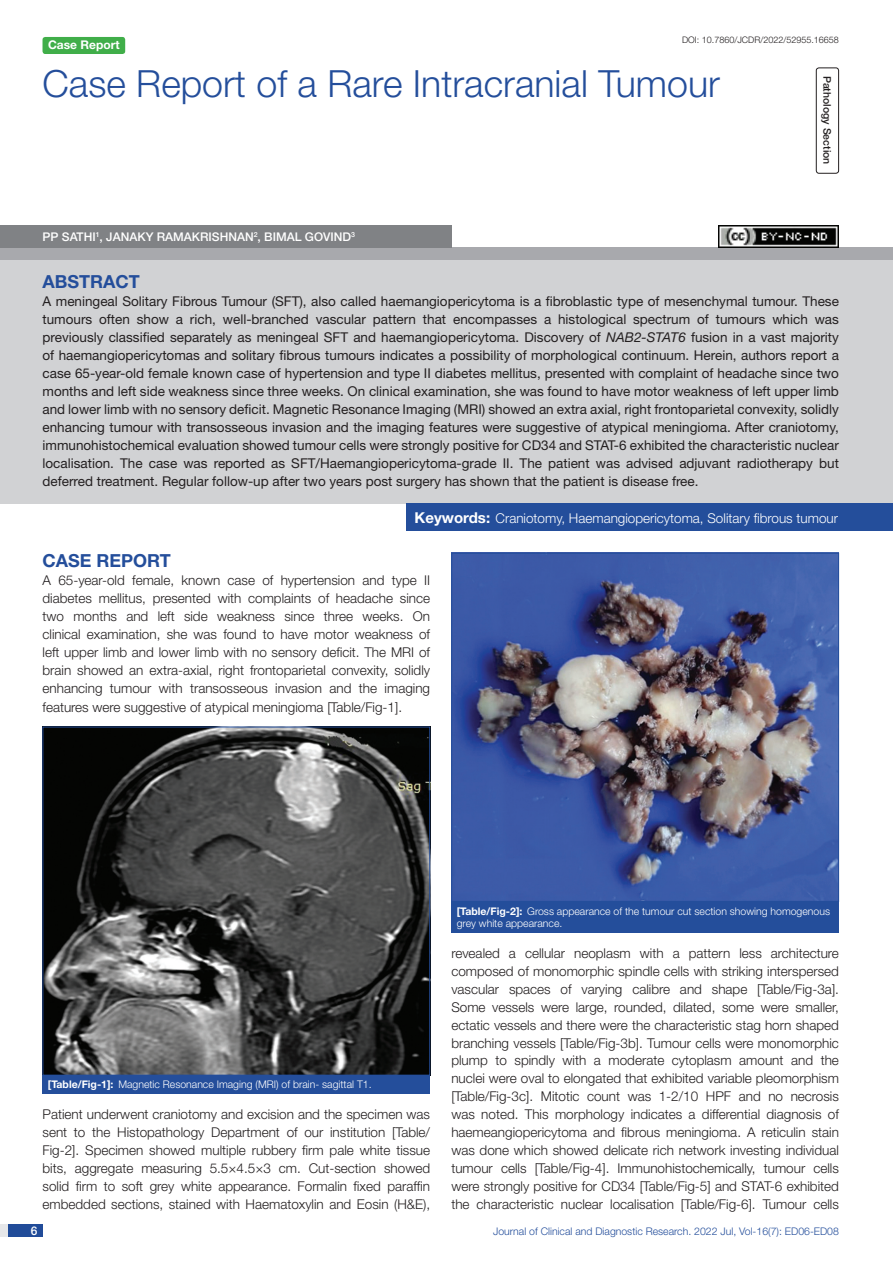
<style>
.page{position:relative;width:893px;height:1263px;background:#fff}
.page>*{position:absolute;margin:0;border:0;box-sizing:border-box;transform-origin:0 0}
.t1{font:300 37.5px "Helvetica Neue";color:#244e9b}
.Heading{font:700 18px "Helvetica Neue";color:#244e9b}
.Abstract_head{font:700 18px "Helvetica Neue";color:#244e9b}
.Body_text{font:300 13.5px/17.9px "Helvetica Neue";color:#231f20;text-align:justify}
.Abstract_Text{font:13.5px/18px "Helvetica Neue";color:#231f20;text-align:justify}
.Key_words{font:300 13.5px "Helvetica Neue";color:#fff}
.Author{font:500 12px "Helvetica Neue";color:#fff}
.t2{font:700 12px "Helvetica Neue";color:#fff}
.TABLE_FIG{font:300 10.5px/12.6px "Helvetica Neue";color:#fff}
.t3{font:300 10.5px "Helvetica Neue";color:#244e9b}
.section{font:500 10.5px "Helvetica Neue";color:#231f20}
.DOI{font:300 9px "Helvetica Neue";color:#231f20}
.s1{font-style:italic}
.s2{font-weight:700;font-size:15px}
.s3{font-weight:700}
</style>
<div class="page">
<div style="left:0;top:1224px;width:43px;height:13px;background:#e6e7e9"></div>
<div style="left:8px;top:1224px;width:35px;height:13px;background:#214c99"></div>
<div style="left:816px;top:67px;width:23px;height:107px;border:1px solid #231f20;border-radius:3px"></div>
<div style="left:43px;top:37px;width:82px;height:17px;background:#40ae49;border-radius:3px"></div>
<div style="left:0;top:248px;width:893px;height:12px;background:#a8a9ad"></div>
<div style="left:0;top:225px;width:451px;height:23px;background:#808285"></div>
<div style="left:0;top:260px;width:893px;height:243px;background:#d1d2d4"></div>
<div style="left:406px;top:503px;width:487px;height:28px;background:#244e9b"></div>
<img style="left:45px;top:729px;width:383px;height:344px">
<div style="left:43px;top:727px;width:387px;height:348px;border:1px solid #244e9b"></div>
<div style="left:43px;top:1075px;width:387px;height:19px;background:#244e9b"></div>
<img style="left:453px;top:555px;width:384px;height:345px">
<div style="left:451px;top:901px;width:388px;height:31px;background:#244e9b"></div>
<img style="left:719px;top:225px;width:120px;height:23px">
<p class="DOI" style="left:682px;top:35px;width:158px">DOI: 10.7860/JCDR/2022/52955.16658</p>
<p class="section" style="left:833px;top:76px;width:90px;rotate:90deg">PATHOLOGY SECTION</p>
<p class="t2" style="left:48px;top:37px;width:73px">Case Report</p>
<p class="t1" style="left:43px;top:61px;width:679px">Case Report of a Rare Intracranial Tumour</p>
<p class="Author" style="left:43px;top:230px;width:314px">PP SATHI<sup>1</sup>, JANAKY RAMAKRISHNAN<sup>2</sup>, BIMAL GOVIND<sup>3</sup></p>
<p class="Abstract_head" style="left:43px;top:270px;width:98px">ABSTRACT</p>
<p class="Abstract_Text" style="left:43px;top:292px;width:798px">A meningeal Solitary Fibrous Tumour (SFT), also called haemangiopericytoma is a fibroblastic type of mesenchymal tumour. These tumours often show a rich, well-branched vascular pattern that encompasses a histological spectrum of tumours which was previously classified separately as meningeal SFT and haemangiopericytoma. Discovery of <span class="s1">NAB2-STAT6</span> fusion in a vast majority of haemangiopericytomas and solitary fibrous tumours indicates a possibility of morphological continuum. Herein, authors report a case 65-year-old female known case of hypertension and type II diabetes mellitus, presented with complaint of headache since two months and left side weakness since three weeks. On clinical examination, she was found to have motor weakness of left upper limb and lower limb with no sensory deficit. Magnetic Resonance Imaging (MRI) showed an extra axial, right frontoparietal convexity, solidly enhancing tumour with transosseous invasion and the imaging features were suggestive of atypical meningioma. After craniotomy, immunohistochemical evaluation showed tumour cells were strongly positive for CD34 and STAT-6 exhibited the characteristic nuclear localisation. The case was reported as SFT/Haemangiopericytoma-grade II. The patient was advised adjuvant radiotherapy but deferred treatment. Regular follow-up after two years post surgery has shown that the patient is disease free.</p>
<p class="Key_words" style="left:415px;top:510px;width:425px"><span class="s2">Keywords:</span> Craniotomy, Haemangiopericytoma, Solitary fibrous tumour</p>
<p class="Heading" style="left:43px;top:549px;width:130px">CASE Report</p>
<p class="Body_text" style="left:43px;top:571px;width:389px">A 65-year-old female, known case of hypertension and type II diabetes mellitus, presented with complaints of headache since two months and left side weakness since three weeks. On clinical examination, she was found to have motor weakness of left upper limb and lower limb with no sensory deficit. The MRI of brain showed an extra-axial, right frontoparietal convexity, solidly enhancing tumour with transosseous invasion and the imaging features were suggestive of atypical meningioma [Table/Fig-1].</p>
<p class="TABLE_FIG" style="left:48px;top:1078px;width:325px"><span class="s3">[Table/Fig-1]:</span> Magnetic Resonance Imaging (MRI) of brain- sagittal T1.</p>
<p class="Body_text" style="left:43px;top:1105px;width:389px">Patient underwent craniotomy and excision and the specimen was sent to the Histopathology Department of our institution [Table/ Fig-2]. Specimen showed multiple rubbery firm pale white tissue bits, aggregate measuring 5.5×4.5×3 cm. Cut-section showed solid firm to soft grey white appearance. Formalin fixed paraffin embedded sections, stained with Haematoxylin and Eosin (H&amp;E),</p>
<p class="TABLE_FIG" style="left:457px;top:904px;width:375px"><span class="s3">[Table/Fig-2]:</span> Gross appearance of the tumour cut section showing homogenous grey white appearance.</p>
<p class="Body_text" style="left:451px;top:944px;width:389px">revealed a cellular neoplasm with a pattern less architecture composed of monomorphic spindle cells with striking interspersed vascular spaces of varying calibre and shape [Table/Fig-3a].<br>Some vessels were large, rounded, dilated, some were smaller, ectatic vessels and there were the characteristic stag horn shaped branching vessels [Table/Fig-3b]. Tumour cells were monomorphic plump to spindly with a moderate cytoplasm amount and the nuclei were oval to elongated that exhibited variable pleomorphism [Table/Fig-3c]. Mitotic count was 1-2/10 HPF and no necrosis was noted. This morphology indicates a differential diagnosis of haemeangiopericytoma and fibrous meningioma. A reticulin stain was done which showed delicate rich network investing individual tumour cells [Table/Fig-4]. Immunohistochemically, tumour cells were strongly positive for CD34 [Table/Fig-5] and STAT-6 exhibited the characteristic nuclear localisation [Table/Fig-6]. Tumour cells</p>
<p class="Author" style="left:31px;top:1223px;width:8px">6</p>
<p class="t3" style="left:493px;top:1225px;width:347px">Journal of Clinical and Diagnostic Research. 2022 Jul, Vol-16(7): ED06-ED08</p>
</div>
